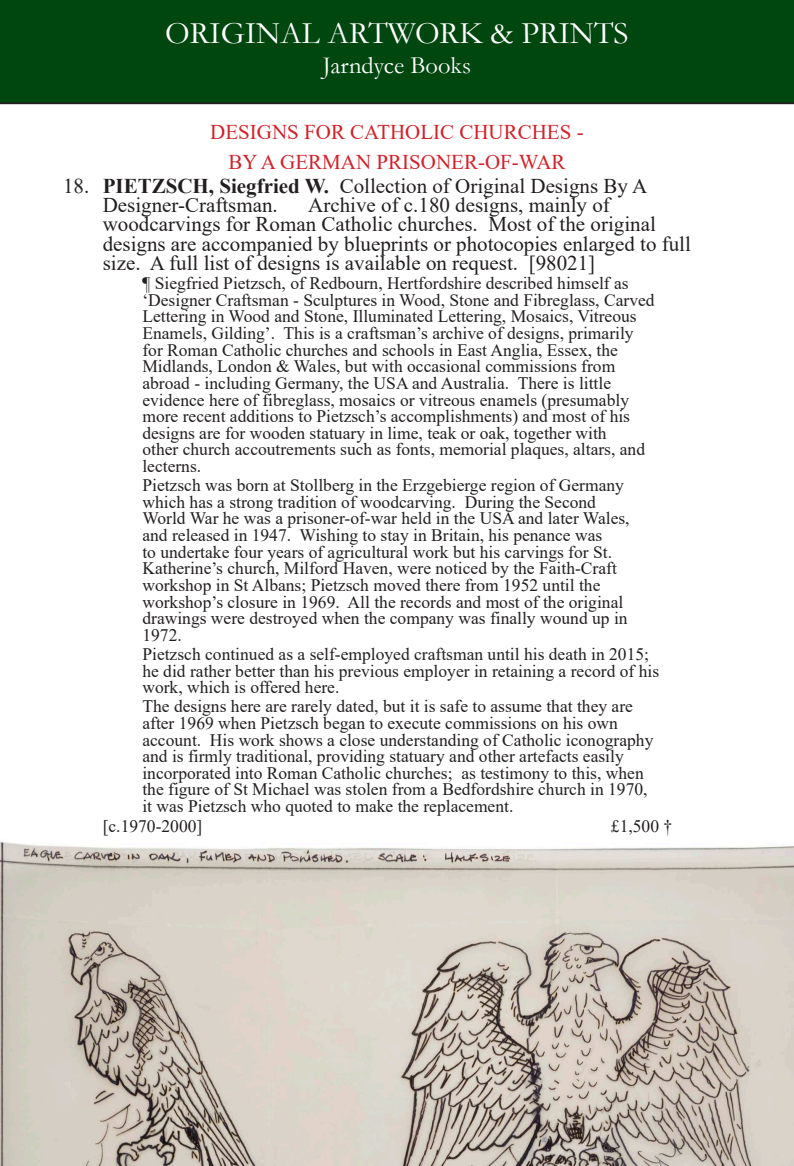
<style>
.page{position:relative;width:794px;height:1166px;background:#fff}
.page>*{position:absolute;margin:0;border:0;box-sizing:border-box;transform-origin:0 0}
.t1{font:31.5px "Garamond";color:#fff}
.t2{font:24.5px "Garamond";color:#fff}
.t3{font:21px/19.2px "Times New Roman";color:#231f20}
.t4{font:21px "Times New Roman";color:#d1232a}
.Footnote{font:17.5px/16.6px "Times New Roman";color:#231f20}
.date___price{font:17.5px "Times New Roman";color:#231f20}
.s1{font-weight:700}
</style>
<div class="page">
<div style="left:0;top:0;width:794px;height:104px;background:#00460f"></div>
<img style="left:0;top:841px;width:794px;height:325px">
<h1 class="t1" style="left:165px;top:12px;width:465px">ORIGINAL ARTWORK &amp; PRINTS</h1>
<h2 class="t2" style="left:323px;top:49px;width:150px">Jarndyce Books</h2>
<p class="t4" style="left:210px;top:117px;width:375px">DESIGNS FOR CATHOLIC CHURCHES -</p>
<p class="t4" style="left:228px;top:147px;width:339px">BY A GERMAN PRISONER-OF-WAR</p>
<p class="t3" style="left:103px;top:176px;width:546px;text-indent:-40px">18. <span class="s1">PIETZSCH, Siegfried W.</span> Collection of Original Designs By A<br>Designer-Craftsman.</p>
<p class="t3" style="left:103px;top:195px;width:590px;text-indent:205px">Archive of c.180 designs, mainly of woodcarvings for Roman Catholic churches. Most of the original designs are accompanied by blueprints or photocopies enlarged to full size. A full list of designs is available on request. [98021]</p>
<p class="Footnote" style="left:142px;top:274px;width:514px">¶ Siegfried Pietzsch, of Redbourn, Hertfordshire described himself as ‘Designer Craftsman - Sculptures in Wood, Stone and Fibreglass, Carved Lettering in Wood and Stone, Illuminated Lettering, Mosaics, Vitreous Enamels, Gilding’. This is a craftsman’s archive of designs, primarily for Roman Catholic churches and schools in East Anglia, Essex, the Midlands, London &amp; Wales, but with occasional commissions from abroad - including Germany, the USA and Australia. There is little evidence here of fibreglass, mosaics or vitreous enamels (presumably more recent additions to Pietzsch’s accomplishments) and most of his designs are for wooden statuary in lime, teak or oak, together with<br>other church accoutrements such as fonts, memorial plaques, altars, and lecterns.</p>
<p class="Footnote" style="left:142px;top:476px;width:489px">Pietzsch was born at Stollberg in the Erzgebierge region of Germany which has a strong tradition of woodcarving. During the Second World War he was a prisoner-of-war held in the USA and later Wales, and released in 1947. Wishing to stay in Britain, his penance was<br>to undertake four years of agricultural work but his carvings for St.<br>Katherine’s church, Milford Haven, were noticed by the Faith-Craft workshop in St Albans; Pietzsch moved there from 1952 until the workshop’s closure in 1969. All the records and most of the original drawings were destroyed when the company was finally wound up in 1972.</p>
<p class="Footnote" style="left:142px;top:645px;width:518px">Pietzsch continued as a self-employed craftsman until his death in 2015; he did rather better than his previous employer in retaining a record of his work, which is offered here.</p>
<p class="Footnote" style="left:142px;top:697px;width:512px">The designs here are rarely dated, but it is safe to assume that they are after 1969 when Pietzsch began to execute commissions on his own account. His work shows a close understanding of Catholic iconography and is firmly traditional, providing statuary and other artefacts easily incorporated into Roman Catholic churches; as testimony to this, when the figure of St Michael was stolen from a Bedfordshire church in 1970, it was Pietzsch who quoted to make the replacement.</p>
<p class="date___price" style="left:103px;top:814px;width:101px">[c.1970-2000]</p>
<p class="date___price" style="left:611px;top:814px;width:63px">£1,500 †</p>
</div>
